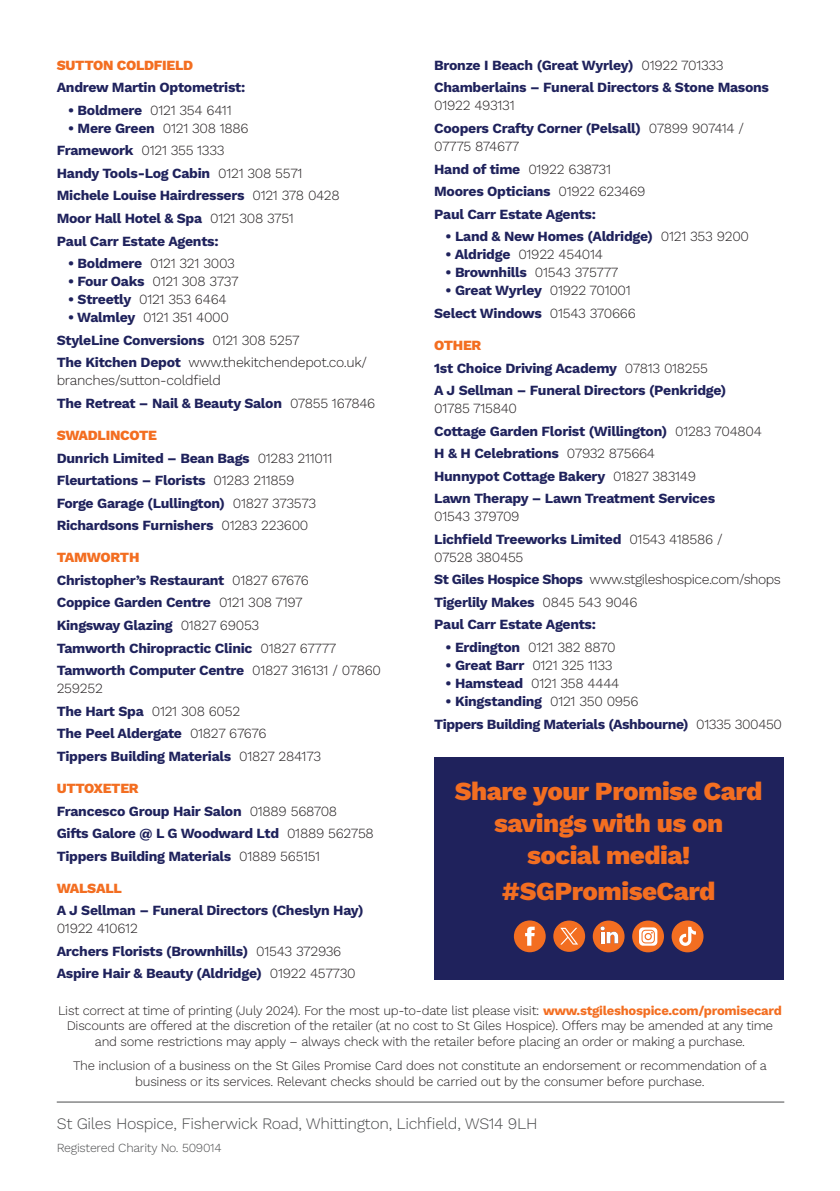
<style>
.page{position:relative;width:840px;height:1191px;background:#fff}
.page>*{position:absolute;margin:0;border:0;box-sizing:border-box;transform-origin:0 0}
.t1{font:800 26px/32px "Work Sans";letter-spacing:-.02em;color:#f36e21;text-align:center}
.t2{font:300 16px "Work Sans";letter-spacing:-.02em;color:#4b4c4d}
.t3{font:700 14px/22.6px "Work Sans";letter-spacing:-.02em;color:#1f225c}
.t4{font:300 14px/22.6px "Work Sans";letter-spacing:-.02em;color:#231f20}
.t5{font:800 14px "Work Sans";letter-spacing:-.02em;color:#f36e21}
.t6{font:300 13px/15.6px "Work Sans";letter-spacing:-.02em;color:#231f20;text-align:center}
.t7{font:300 12.4px "Work Sans";letter-spacing:-.02em;color:#4b4c4d}
.s1{font-weight:700;color:#1f225c}
.s2{font-weight:300;color:#231f20}
.s3{font-weight:800;color:#f36e21}
.s4{font-weight:700;color:#f36e21}
</style>
<div class="page">
<div style="left:434px;top:756px;width:348px;height:223px;background:#1f225c"></div>
<hr style="left:57px;top:1101px;width:726px;height:1px;background:#4b4c4d">
<div style="left:513px;top:920px;width:32px;height:32px;background:#f36e21;border-radius:50%"></div>
<svg style="left:592px;top:920px;width:32px;height:32px"></svg>
<svg style="left:631px;top:920px;width:32px;height:32px"></svg>
<svg style="left:599px;top:926px;width:19px;height:17px"></svg>
<svg style="left:638px;top:927px;width:19px;height:18px"></svg>
<div style="left:641px;top:929px;width:13px;height:14px;border:1px solid #f36e21;border-radius:3px"></div>
<div style="left:644px;top:933px;width:7px;height:7px;border:1px solid #f36e21;border-radius:50%"></div>
<svg style="left:525px;top:926px;width:9px;height:19px"></svg>
<div style="left:671px;top:920px;width:32px;height:32px;background:#f36e21;border-radius:50%"></div>
<svg style="left:679px;top:926px;width:16px;height:20px"></svg>
<div style="left:553px;top:920px;width:31px;height:32px;background:#f36e21;border-radius:50%"></div>
<svg style="left:560px;top:927px;width:18px;height:17px"></svg>
<p class="t5" style="left:57px;top:54px;width:138px">SUTTON COLDFIELD</p>
<p class="t3" style="left:57px;top:76px;width:190px">Andrew Martin Optometrist:</p>
<p class="t4" style="left:68px;top:98px;width:165px"><span class="s1">• Boldmere</span> 0121 354 6411</p>
<p class="t3" style="left:57px;top:116px;width:284px;text-indent:11px">• Mere Green <span class="s2">0121 308 1886<br></span>Framework <span class="s2">0121 355 1333<br></span>Handy Tools-Log Cabin <span class="s2">0121 308 5571<br></span>Michele Louise Hairdressers <span class="s2">0121 378 0428<br></span>Moor Hall Hotel &amp; Spa <span class="s2">0121 308 3751<br></span>Paul Carr Estate Agents:</p>
<p class="t4" style="left:68px;top:251px;width:168px"><span class="s1">• Boldmere</span> 0121 321 3003</p>
<p class="t4" style="left:68px;top:269px;width:172px"><span class="s1">• Four Oaks</span> 0121 308 3737</p>
<p class="t4" style="left:68px;top:287px;width:160px"><span class="s1">• Streetly</span> 0121 353 6464</p>
<p class="t4" style="left:57px;top:305px;width:312px;text-indent:11px"><span class="s1">• Walmley</span> 0121 351 4000<br><span class="s1">StyleLine Conversions</span> 0121 308 5257<br><span class="s1">The Kitchen Depot</span> www.thekitchendepot.co.uk/</p>
<p class="t4" style="left:57px;top:368px;width:320px">branches/sutton-coldfield<br><span class="s1">The Retreat – Nail &amp; Beauty Salon</span> 07855 167846</p>
<p class="t3" style="left:57px;top:423px;width:277px"><span class="s3">SWADLINCOTE<br></span>Dunrich Limited – Bean Bags <span class="s2">01283 211011<br></span>Fleurtations – Florists <span class="s2">01283 211859<br></span>Forge Garage (Lullington) <span class="s2">01827 373573<br></span>Richardsons Furnishers <span class="s2">01283 223600</span></p>
<p class="t3" style="left:57px;top:546px;width:325px"><span class="s3">TAMWORTH<br></span>Christopher’s Restaurant <span class="s2">01827 67676<br></span>Coppice Garden Centre <span class="s2">0121 308 7197<br></span>Kingsway Glazing <span class="s2">01827 69053<br></span>Tamworth Chiropractic Clinic <span class="s2">01827 67777<br></span>Tamworth Computer Centre <span class="s2">01827 316131 / 07860</span></p>
<p class="t3" style="left:57px;top:676px;width:266px"><span class="s2">259252<br></span>The Hart Spa <span class="s2">0121 308 6052<br></span>The Peel Aldergate <span class="s2">01827 67676<br></span>Tippers Building Materials <span class="s2">01827 284173</span></p>
<p class="t3" style="left:57px;top:776px;width:318px"><span class="s3">UTTOXETER<br></span>Francesco Group Hair Salon <span class="s2">01889 568708<br></span>Gifts Galore @ L G Woodward Ltd <span class="s2">01889 562758<br></span>Tippers Building Materials <span class="s2">01889 565151</span></p>
<p class="t5" style="left:57px;top:877px;width:67px">WALSALL</p>
<p class="t3" style="left:57px;top:898px;width:308px">A J Sellman – Funeral Directors (Cheslyn Hay)</p>
<p class="t3" style="left:57px;top:916px;width:300px"><span class="s2">01922 410612<br></span>Archers Florists (Brownhills) <span class="s2">01543 372936<br></span>Aspire Hair &amp; Beauty (Aldridge) <span class="s2">01922 457730</span></p>
<p class="t3" style="left:434px;top:53px;width:336px">Bronze I Beach (Great Wyrley) <span class="s2">01922 701333<br></span>Chamberlains – Funeral Directors &amp; Stone Masons</p>
<p class="t3" style="left:434px;top:94px;width:311px"><span class="s2">01922 493131<br></span>Coopers Crafty Corner (Pelsall) <span class="s2">07899 907414 /</span></p>
<p class="t3" style="left:434px;top:134px;width:213px"><span class="s2">07775 874677<br></span>Hand of time <span class="s2">01922 638731<br></span>Moores Opticians <span class="s2">01922 623469<br></span>Paul Carr Estate Agents:</p>
<p class="t3" style="left:445px;top:224px;width:305px">• Land &amp; New Homes (Aldridge) <span class="s2">0121 353 9200</span></p>
<p class="t4" style="left:445px;top:242px;width:159px"><span class="s1">• Aldridge</span> 01922 454014</p>
<p class="t3" style="left:445px;top:260px;width:174px">• Brownhills <span class="s2">01543 375777</span></p>
<p class="t3" style="left:434px;top:278px;width:203px;text-align:center">• Great Wyrley <span class="s2">01922 701001<br></span>Select Windows <span class="s2">01543 370666</span></p>
<p class="t3" style="left:434px;top:333px;width:293px"><span class="s3">OTHER<br></span>1st Choice Driving Academy <span class="s2">07813 018255<br></span>A J Sellman – Funeral Directors (Penkridge)</p>
<p class="t3" style="left:434px;top:396px;width:329px"><span class="s2">01785 715840<br></span>Cottage Garden Florist (Willington) <span class="s2">01283 704804<br></span>H &amp; H Celebrations <span class="s2">07932 875664<br></span>Hunnypot Cottage Bakery <span class="s2">01827 383149<br></span>Lawn Therapy – Lawn Treatment Services</p>
<p class="t3" style="left:434px;top:504px;width:290px"><span class="s2">01543 379709<br></span>Lichfield Treeworks Limited <span class="s2">01543 418586 /</span></p>
<p class="t3" style="left:434px;top:545px;width:348px"><span class="s2">07528 380455<br></span>St Giles Hospice Shops <span class="s2">www.stgileshospice.com/shops<br></span>Tigerlily Makes <span class="s2">0845 543 9046<br></span>Paul Carr Estate Agents:</p>
<p class="t4" style="left:445px;top:635px;width:171px"><span class="s1">• Erdington</span> 0121 382 8870</p>
<p class="t4" style="left:445px;top:653px;width:168px"><span class="s1">• Great Barr</span> 0121 325 1133</p>
<p class="t4" style="left:445px;top:671px;width:175px"><span class="s1">• Hamstead</span> 0121 358 4444</p>
<p class="t3" style="left:434px;top:689px;width:349px;text-indent:11px">• Kingstanding <span class="s2">0121 350 0956<br></span>Tippers Building Materials (Ashbourne) <span class="s2">01335 300450</span></p>
<h1 class="t1" style="left:454px;top:774px;width:309px">Share your Promise Card savings with us on social media!</h1>
<h1 class="t1" style="left:501px;top:874px;width:215px">#SGPromiseCard</h1>
<p class="t6" style="left:58px;top:1001px;width:724px">List correct at time of printing (July 2024). For the most up-to-date list please visit: <span class="s4">www.stgileshospice.com/promisecard<br></span>Discounts are offered at the discretion of the retailer (at no cost to St Giles Hospice). Offers may be amended at any time and some restrictions may apply – always check with the retailer before placing an order or making a purchase.</p>
<p class="t6" style="left:73px;top:1057px;width:694px">The inclusion of a business on the St Giles Promise Card does not constitute an endorsement or recommendation of a business or its services. Relevant checks should be carried out by the consumer before purchase.</p>
<p class="t2" style="left:57px;top:1111px;width:482px">St Giles Hospice, Fisherwick Road, Whittington, Lichfield, WS14 9LH</p>
<p class="t7" style="left:57px;top:1138px;width:166px">Registered Charity No. 509014</p>
</div>
